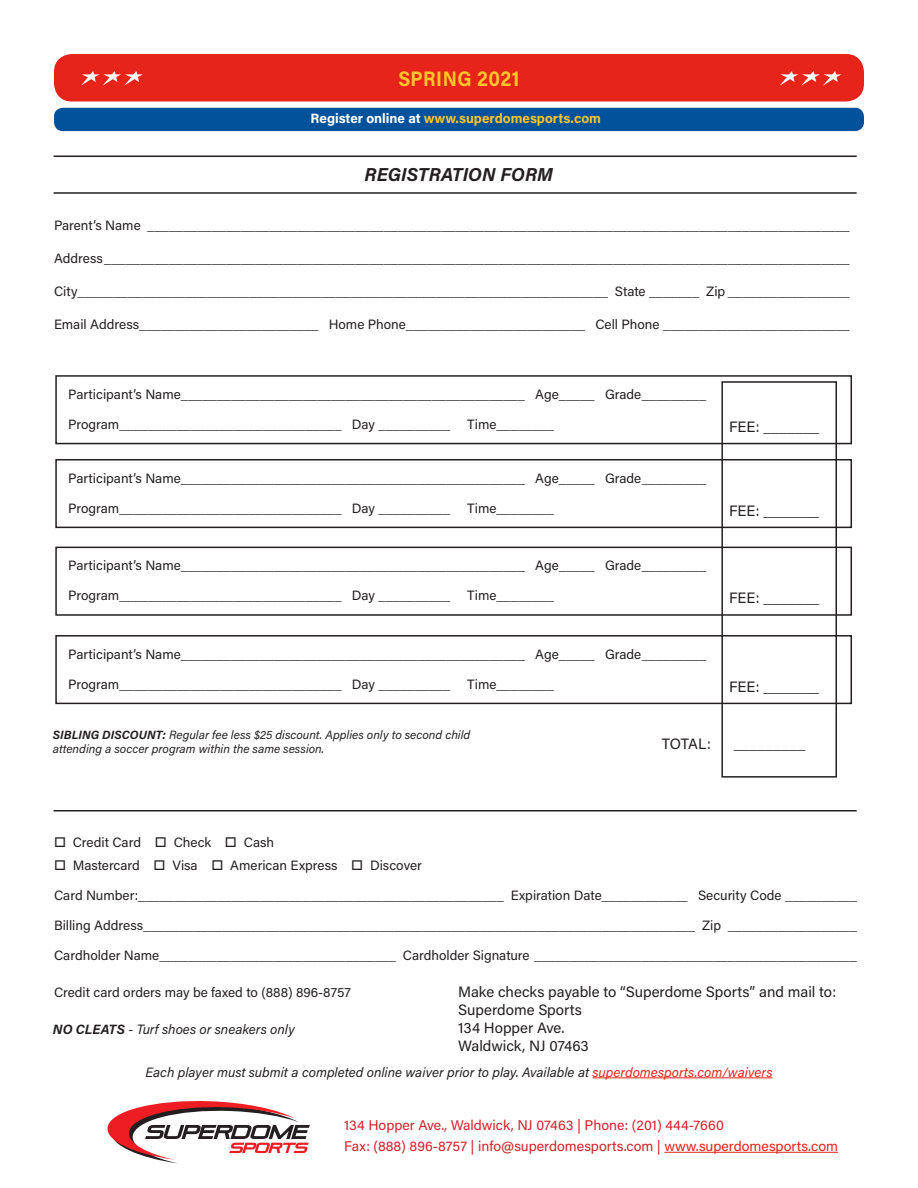
<style>
.page{position:relative;width:918px;height:1188px;background:#fff}
.page>*{position:absolute;margin:0;border:0;box-sizing:border-box;transform-origin:0 0}
.text_line{font:700 21px "Acumin Pro";letter-spacing:.025em;color:#ffc52d;scale:.9 1}
.t1{font:italic 700 18.75px "Acumin Pro";letter-spacing:.005em;color:#231f20}
.text_line-2{font:15px/18px "Acumin Pro";color:#231f20}
.main_text{font:14.1px/21px "Acumin Pro";color:#d1232a}
.text_line-3{font:13.5px "Acumin Pro";color:#231f20}
.text_line-4{font:italic 13.5px "Acumin Pro";color:#231f20}
.main_text-2{font:700 13.5px "Acumin Pro";color:#ffc52d}
.t2{font:italic 12px/14.4px "Acumin Pro";color:#231f20}
.s1{color:#fff}
.s2{font-weight:700}
.s3{color:#e72419}
</style>
<div class="page">
<hr style="left:54px;top:192px;width:803px;height:2px;background:#231f20">
<hr style="left:54px;top:156px;width:803px;height:1px;background:#231f20">
<div style="left:54px;top:54px;width:810px;height:48px;background:#e72419;border-radius:18px"></div>
<div style="left:54px;top:108px;width:810px;height:23px;background:#01529a;border-radius:9px"></div>
<svg style="left:81px;top:71px;width:62px;height:15px"></svg>
<svg style="left:780px;top:71px;width:62px;height:15px"></svg>
<hr style="left:665px;top:1152px;width:173px;height:1px;background:#e72419">
<svg style="left:107px;top:1101px;width:203px;height:62px"></svg>
<hr style="left:54px;top:810px;width:803px;height:2px;background:#231f20">
<hr style="left:593px;top:1078px;width:180px;height:1px;background:#e72419">
<div style="left:55px;top:375px;width:797px;height:69px;border:2px solid #231f20"></div>
<div style="left:55px;top:459px;width:797px;height:69px;border:2px solid #231f20"></div>
<div style="left:55px;top:547px;width:797px;height:69px;border:2px solid #231f20"></div>
<div style="left:55px;top:635px;width:797px;height:69px;border:2px solid #231f20"></div>
<div style="left:721px;top:381px;width:116px;height:397px;border:2px solid #231f20"></div>
<p class="text_line" style="left:398px;top:64px;width:136px">SPRING 2021</p>
<p class="main_text-2" style="left:311px;top:109px;width:292px"><span class="s1">Register online at</span> www.superdomesports.com</p>
<p class="t1" style="left:365px;top:161px;width:190px">REGISTRATION FORM</p>
<p class="text_line-3" style="left:54px;top:216px;width:797px">Parent’s Name __________________________________________________________________________________________________</p>
<p class="text_line-3" style="left:54px;top:249px;width:797px">Address________________________________________________________________________________________________________</p>
<p class="text_line-3" style="left:54px;top:282px;width:797px">City__________________________________________________________________________ State _______ Zip _________________</p>
<p class="text_line-3" style="left:54px;top:315px;width:797px">Email Address_________________________ Home Phone_________________________ Cell Phone __________________________</p>
<p class="text_line-3" style="left:68px;top:385px;width:639px">Participant’s Name________________________________________________ Age_____ Grade_________</p>
<p class="text_line-3" style="left:68px;top:415px;width:383px">Program_______________________________ Day __________</p>
<p class="text_line-3" style="left:467px;top:415px;width:88px">Time________</p>
<p class="text_line-3" style="left:68px;top:468px;width:639px">Participant’s Name________________________________________________ Age_____ Grade_________</p>
<p class="text_line-3" style="left:68px;top:498px;width:383px">Program_______________________________ Day __________</p>
<p class="text_line-3" style="left:467px;top:498px;width:88px">Time________</p>
<p class="text_line-3" style="left:68px;top:556px;width:639px">Participant’s Name________________________________________________ Age_____ Grade_________</p>
<p class="text_line-3" style="left:68px;top:586px;width:383px">Program_______________________________ Day __________</p>
<p class="text_line-3" style="left:467px;top:586px;width:88px">Time________</p>
<p class="text_line-3" style="left:68px;top:645px;width:639px">Participant’s Name________________________________________________ Age_____ Grade_________</p>
<p class="text_line-3" style="left:68px;top:675px;width:383px">Program_______________________________ Day __________</p>
<p class="text_line-3" style="left:467px;top:675px;width:88px">Time________</p>
<p class="t2" style="left:53px;top:727px;width:419px"><span class="s2">SIBLING DISCOUNT:</span> Regular fee less $25 discount. Applies only to second child attending a soccer program within the same session.</p>
<p class="text_line-2" style="left:662px;top:734px;width:51px">TOTAL:</p>
<p class="text_line-2" style="left:729px;top:417px;width:92px">FEE: _______</p>
<p class="text_line-2" style="left:729px;top:501px;width:92px">FEE: _______</p>
<p class="text_line-2" style="left:729px;top:588px;width:92px">FEE: _______</p>
<p class="text_line-2" style="left:729px;top:677px;width:92px">FEE: _______</p>
<p class="text_line-2" style="left:734px;top:734px;width:73px">_________</p>
<p class="text_line-3" style="left:54px;top:833px;width:222px">□ Credit Card □ Check □ Cash</p>
<p class="text_line-3" style="left:54px;top:856px;width:370px">□ Mastercard □ Visa □ American Express □ Discover</p>
<p class="text_line-3" style="left:54px;top:886px;width:804px">Card Number:___________________________________________________ Expiration Date____________ Security Code __________</p>
<p class="text_line-3" style="left:54px;top:916px;width:804px">Billing Address_____________________________________________________________________________ Zip __________________</p>
<p class="text_line-3" style="left:54px;top:946px;width:804px">Cardholder Name_________________________________ Cardholder Signature _____________________________________________</p>
<p class="text_line-3" style="left:54px;top:983px;width:299px">Credit card orders may be faxed to (888) 896-8757</p>
<p class="text_line-2" style="left:458px;top:982px;width:379px">Make checks payable to “Superdome Sports” and mail to:<br>Superdome Sports<br>134 Hopper Ave.<br>Waldwick, NJ 07463</p>
<p class="text_line-4" style="left:53px;top:1020px;width:243px"><span class="s2">NO CLEATS</span> - Turf shoes or sneakers only</p>
<p class="text_line-4" style="left:145px;top:1062px;width:629px">Each player must submit a completed online waiver prior to play. Available at <span class="s3">superdomesports.com/waivers</span></p>
<p class="main_text" style="left:344px;top:1114px;width:495px">134 Hopper Ave., Waldwick, NJ 07463 | Phone: (201) 444-7660<br>Fax: (888) 896-8757 | info@superdomesports.com | <span class="s3">www.superdomesports.com</span></p>
</div>
